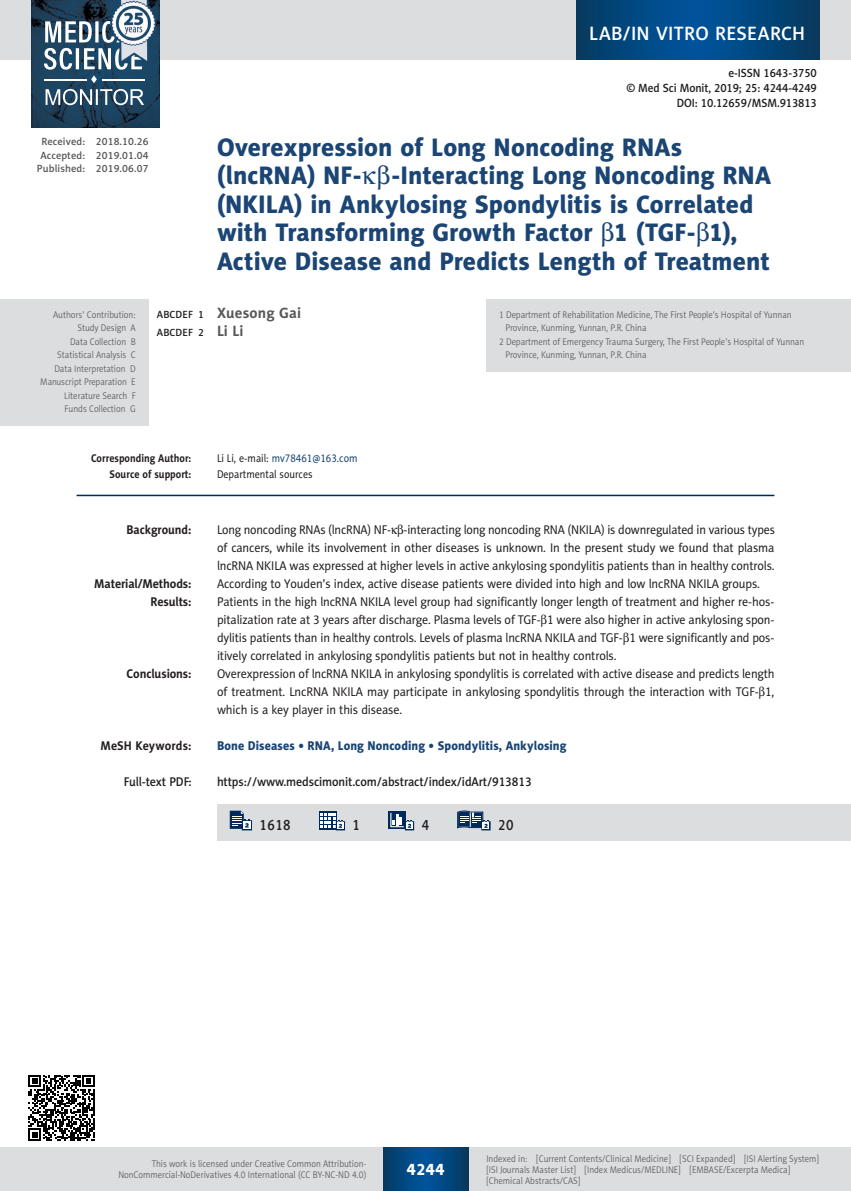
<style>
.page{position:relative;width:851px;height:1191px;background:#fff}
.page>*{position:absolute;margin:0;border:0;box-sizing:border-box;transform-origin:0 0}
.MSM_Tytul{font:25.5px/28.5px "Naomi Sans EFN Heavy";color:#1a4574}
.t1{font:19.5px "Naomi Sans EFN Medium";letter-spacing:.01em;color:#fff}
.t2{font:16.5px "Naomi Sans EFN Heavy";color:#fff}
.MSM_Autorzy{font:700 15px "Naomi Sans EFN";letter-spacing:.01em;color:#57585a}
.MSM_dane{font:15px "Naomi Sans EFN Medium";letter-spacing:.03em;color:#231f20;scale:.9 1}
.MSM_Summary_body{font:12.75px/18px "Naomi Sans EFN";letter-spacing:-.01em;color:#231f20;text-align:justify;scale:.95 1}
.MSM_Summary_body-2{font:12.75px/18px "Naomi Sans EFN";letter-spacing:-.01em;color:#231f20;text-align:justify;scale:.94 1}
.MSM_full_text_pdf{font:12.75px "Naomi Sans EFN Medium";letter-spacing:-.01em;color:#231f20;scale:.95 1}
.MSM_keywords{font:12.75px "Naomi Sans EFN Heavy";letter-spacing:.005em;color:#1a4574;scale:.95 1}
.MSM_Summary_body-3{font:700 12.75px "Naomi Sans EFN";letter-spacing:-.01em;color:#231f20;scale:.95 1}
.MSM_keywords-2{font:700 12.75px "Naomi Sans EFN";letter-spacing:.005em;color:#231f20;scale:.95 1}
.MSM_Summary_body-4{font:700 12.75px "Naomi Sans EFN";letter-spacing:-.01em;color:#231f20;scale:.94 1}
.MSM_full_text_pdf-2{font:12px "Naomi Sans EFN Medium";letter-spacing:-.01em;color:#231f20;scale:.95 1}
.MSM_Adres{font:11.25px "Naomi Sans EFN";color:#1a4574;scale:.9 1}
.MSM_Adres-2{font:700 11.25px "Naomi Sans EFN";color:#231f20;scale:.9 1}
.MSM_Support{font:11.25px "Naomi Sans EFN";color:#231f20;scale:.9 1}
.MSM_Support-2{font:700 11.25px "Naomi Sans EFN";color:#231f20;scale:.9 1}
.t3{font:10.5px "Naomi Sans EFN Medium";letter-spacing:.01em;color:#57585a}
.MSM_Autorzy-2{font:10.5px "Naomi Sans EFN Medium";letter-spacing:.01em;color:#231f20}
.MSM_pagina_sygnatura{font:9.75px/11.2px "Naomi Sans EFN Light";color:#57585a;scale:.9 1}
.MSM_Afiliacja{font:9.75px/13.5px "Naomi Sans EFN Light";color:#57585a;scale:.9 1}
.s1{font-family:"Standard Sym L"}
.s2{font-family:"Naomi Sans EFN Medium";font-weight:400;font-size:10.5px;color:#231f20}
.s3{font-family:"Naomi Sans EFN";font-weight:700;font-size:15px;color:#57585a}
.s4{color:#231f20}
</style>
<div class="page">
<div style="left:217px;top:804px;width:633px;height:36px;background:#dcdddf"></div>
<svg style="left:230px;top:810px;width:22px;height:20px"></svg>
<div style="left:319px;top:811px;width:17px;height:18px;background:#00295c"></div>
<svg style="left:320px;top:812px;width:25px;height:18px"></svg>
<div style="left:388px;top:811px;width:18px;height:18px;background:#00295c"></div>
<svg style="left:390px;top:813px;width:24px;height:17px"></svg>
<svg style="left:457px;top:810px;width:33px;height:20px"></svg>
<hr style="left:77px;top:495px;width:697px;height:1px;background:#00295c">
<div style="left:0;top:300px;width:148px;height:126px;background:#dcdddf"></div>
<div style="left:486px;top:300px;width:364px;height:72px;background:#dcdddf"></div>
<svg style="left:28px;top:1075px;width:67px;height:66px"></svg>
<hr style="left:850px;top:0;width:1px;height:60px;background:#dcdddf">
<div style="left:0;top:1148px;width:850px;height:43px;background:#dcdddf"></div>
<svg style="left:383px;top:1147px;width:85px;height:43px;background:#02477e"></svg>
<div style="left:0;top:0;width:850px;height:60px;background:#dcdddf"></div>
<img style="left:32px;top:0;width:127px;height:128px">
<img style="left:44px;top:21px;width:100px;height:49px">
<img style="left:45px;top:79px;width:41px;height:1px">
<img style="left:103px;top:79px;width:41px;height:1px">
<svg style="left:91px;top:75px;width:6px;height:8px"></svg>
<img style="left:46px;top:89px;width:98px;height:16px">
<svg style="left:576px;top:0;width:243px;height:60px;background:#02477e"></svg>
<h2 class="t1" style="left:589px;top:22px;width:217px">LAB/IN VITRO RESEARCH</h2>
<p class="MSM_full_text_pdf-2" style="left:728px;top:66px;width:95px">e-ISSN 1643-3750</p>
<p class="MSM_full_text_pdf-2" style="left:626px;top:81px;width:202px">© Med Sci Monit, 2019; 25: 4244-4249</p>
<p class="MSM_full_text_pdf-2" style="left:676px;top:96px;width:149px">DOI: 10.12659/MSM.913813</p>
<p class="t3" style="left:41px;top:136px;width:109px">Received: 2018.10.26</p>
<p class="t3" style="left:40px;top:149px;width:110px">Accepted: 2019.01.04</p>
<p class="t3" style="left:37px;top:163px;width:113px">Published: 2019.06.07</p>
<p class="MSM_pagina_sygnatura" style="left:53px;top:309px;width:93px">Authors’ Contribution:</p>
<p class="MSM_pagina_sygnatura" style="left:77px;top:322px;width:66px">Study Design A</p>
<p class="MSM_pagina_sygnatura" style="left:70px;top:336px;width:74px">Data Collection B</p>
<p class="MSM_pagina_sygnatura" style="left:57px;top:349px;width:89px">Statistical Analysis C</p>
<p class="MSM_pagina_sygnatura" style="left:54px;top:363px;width:92px">Data Interpretation D</p>
<p class="MSM_pagina_sygnatura" style="left:40px;top:376px;width:107px">Manuscript Preparation E</p>
<p class="MSM_pagina_sygnatura" style="left:64px;top:390px;width:81px">Literature Search F</p>
<p class="MSM_pagina_sygnatura" style="left:65px;top:403px;width:80px">Funds Collection G</p>
<p class="MSM_Tytul" style="left:217px;top:132px;width:555px">Overexpression of Long Noncoding RNAs (lncRNA) NF-<span class="s1">kb</span>-Interacting Long Noncoding RNA (NKILA) in Ankylosing Spondylitis is Correlated with Transforming Growth Factor <span class="s1">b</span>1 (TGF-<span class="s1">b</span>1), Active Disease and Predicts Length of Treatment</p>
<p class="MSM_Autorzy" style="left:157px;top:304px;width:146px"><span class="s2">ABCDEF 1</span> Xuesong Gai</p>
<p class="MSM_Autorzy-2" style="left:157px;top:326px;width:88px">ABCDEF 2 <span class="s3">Li Li</span></p>
<p class="MSM_Afiliacja" style="left:505px;top:308px;width:319px;text-indent:-6px">1 Department of Rehabilitation Medicine, The First People’s Hospital of Yunnan<br>Province, Kunming, Yunnan, P.R. China</p>
<p class="MSM_Afiliacja" style="left:505px;top:335px;width:333px;text-indent:-6px">2 Department of Emergency Trauma Surgery, The First People’s Hospital of Yunnan<br>Province, Kunming, Yunnan, P.R. China</p>
<p class="MSM_Adres-2" style="left:91px;top:451px;width:113px">Corresponding Author:</p>
<p class="MSM_Adres" style="left:217px;top:451px;width:158px"><span class="s4">Li Li, e-mail:</span> mv78461@163.com</p>
<p class="MSM_Support-2" style="left:110px;top:467px;width:92px">Source of support:</p>
<p class="MSM_Support" style="left:217px;top:467px;width:108px">Departmental sources</p>
<p class="MSM_Summary_body-4" style="left:126px;top:522px;width:71px">Background:</p>
<p class="MSM_Summary_body-2" style="left:217px;top:521px;width:595px">Long noncoding RNAs (lncRNA) NF-<span class="s1">kb</span>-interacting long noncoding RNA (NKILA) is downregulated in various types of cancers, while its involvement in other diseases is unknown. In the present study we found that plasma lncRNA NKILA was expressed at higher levels in active ankylosing spondylitis patients than in healthy controls.</p>
<p class="MSM_Summary_body-3" style="left:94px;top:576px;width:104px">Material/Methods:</p>
<p class="MSM_Summary_body" style="left:217px;top:575px;width:573px">According to Youden’s index, active disease patients were divided into high and low lncRNA NKILA groups.</p>
<p class="MSM_Summary_body-3" style="left:150px;top:594px;width:45px">Results:</p>
<p class="MSM_Summary_body" style="left:217px;top:593px;width:588px">Patients in the high lncRNA NKILA level group had significantly longer length of treatment and higher re-hos&shy;pitalization rate at 3 years after discharge. Plasma levels of TGF-<span class="s1">b</span>1 were also higher in active ankylosing spon&shy;dylitis patients than in healthy controls. Levels of plasma lncRNA NKILA and TGF-<span class="s1">b</span>1 were significantly and pos&shy;itively correlated in ankylosing spondylitis patients but not in healthy controls.</p>
<p class="MSM_Summary_body-3" style="left:127px;top:666px;width:70px">Conclusions:</p>
<p class="MSM_Summary_body" style="left:217px;top:665px;width:588px">Overexpression of lncRNA NKILA in ankylosing spondylitis is correlated with active disease and predicts length of treatment. LncRNA NKILA may participate in ankylosing spondylitis through the interaction with TGF-<span class="s1">b</span>1, which is a key player in this disease.</p>
<p class="MSM_keywords-2" style="left:100px;top:738px;width:97px">MeSH Keywords:</p>
<p class="MSM_keywords" style="left:217px;top:738px;width:369px">Bone Diseases • RNA, Long Noncoding • Spondylitis, Ankylosing</p>
<p class="MSM_full_text_pdf" style="left:124px;top:774px;width:73px">Full-text PDF:</p>
<p class="MSM_full_text_pdf" style="left:217px;top:774px;width:333px">https://www.medscimonit.com/abstract/index/idArt/913813</p>
<p class="MSM_dane" style="left:259px;top:816px;width:36px">1618</p>
<p class="MSM_dane" style="left:352px;top:816px;width:10px">1</p>
<p class="MSM_dane" style="left:421px;top:816px;width:10px">4</p>
<p class="MSM_dane" style="left:498px;top:816px;width:19px">20</p>
<p class="MSM_pagina_sygnatura" style="left:118px;top:1158px;width:277px;text-align:right">This work is licensed under Creative Common Attribution-<br>NonCommercial-NoDerivatives 4.0 International (CC BY-NC-ND 4.0)</p>
<p class="t2" style="left:406px;top:1159px;width:40px">4244</p>
<p class="MSM_pagina_sygnatura" style="left:486px;top:1152px;width:371px">Indexed in: [Current Contents/Clinical Medicine] [SCI Expanded] [ISI Alerting System] [ISI Journals Master List] [Index Medicus/MEDLINE] [EMBASE/Excerpta Medica] [Chemical Abstracts/CAS]</p>
</div>
